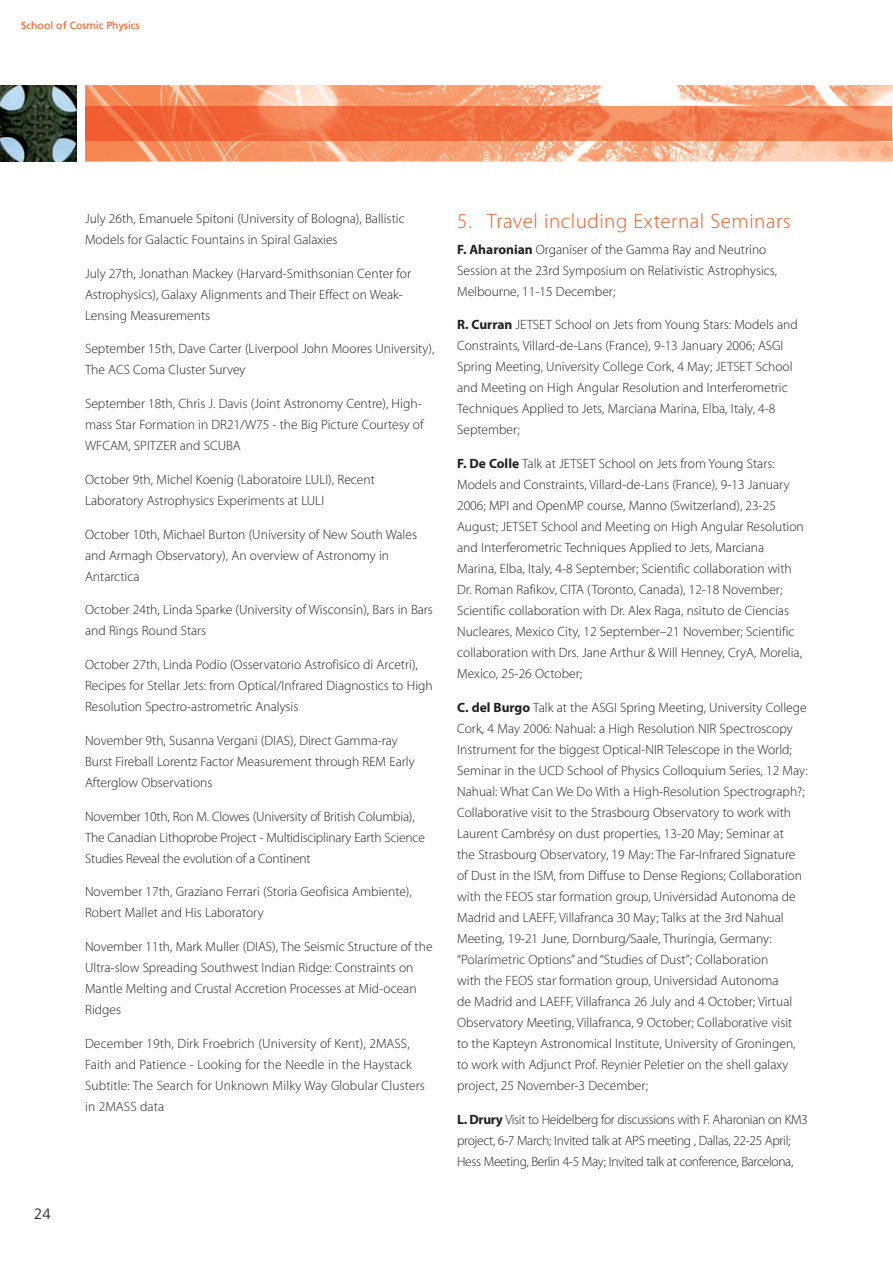
<style>
.page{position:relative;width:893px;height:1263px;background:#fff}
.page>*{position:absolute;margin:0;border:0;box-sizing:border-box;transform-origin:0 0}
.t1{font:300 21px "Myriad Pro";letter-spacing:.025em;color:#f15921}
.t2{font:300 15px "Frutiger LT Std";color:#231f20}
.t3{font:300 13.5px/21px "Myriad Pro";color:#231f20}
.t4{font:300 13.5px/21px "Myriad Pro";letter-spacing:-.025em;color:#231f20}
.t5{font:10.5px "Frutiger LT Std";color:#f15921}
.s1{font-weight:700}
</style>
<div class="page">
<img style="left:0;top:85px;width:77px;height:77px">
<img style="left:85px;top:85px;width:808px;height:77px">
<img style="left:85px;top:106px;width:808px;height:34px">
<p class="t5" style="left:21px;top:21px;width:120px">School of Cosmic Physics</p>
<p class="t2" style="left:34px;top:1207px;width:18px">24</p>
<p class="t3" style="left:85px;top:208px;width:321px">July 26th, Emanuele Spitoni (University of Bologna), Ballistic<br>Models for Galactic Fountains in Spiral Galaxies</p>
<p class="t3" style="left:85px;top:263px;width:328px">July 27th, Jonathan Mackey (Harvard-Smithsonian Center for<br>Astrophysics), Galaxy Alignments and Their Effect on Weak-<br>Lensing Measurements</p>
<p class="t3" style="left:85px;top:339px;width:351px">September 15th, Dave Carter (Liverpool John Moores University),<br>The ACS Coma Cluster Survey</p>
<p class="t3" style="left:85px;top:394px;width:340px">September 18th, Chris J. Davis (Joint Astronomy Centre), High&shy;mass Star Formation in DR21/W75 - the Big Picture Courtesy of<br>WFCAM, SPITZER and SCUBA</p>
<p class="t3" style="left:85px;top:469px;width:291px">October 9th, Michel Koenig (Laboratoire LULI), Recent<br>Laboratory Astrophysics Experiments at LULI</p>
<p class="t3" style="left:85px;top:524px;width:333px">October 10th, Michael Burton (University of New South Wales and Armagh Observatory), An overview of Astronomy in<br>Antarctica</p>
<p class="t3" style="left:85px;top:600px;width:349px">October 24th, Linda Sparke (University of Wisconsin), Bars in Bars and Rings Round Stars</p>
<p class="t3" style="left:85px;top:655px;width:349px">October 27th, Linda Podio (Osservatorio Astrofisico di Arcetri),<br>Recipes for Stellar Jets: from Optical/Infrared Diagnostics to High<br>Resolution Spectro-astrometric Analysis</p>
<p class="t3" style="left:85px;top:730px;width:331px">November 9th, Susanna Vergani (DIAS), Direct Gamma-ray<br>Burst Fireball Lorentz Factor Measurement through REM Early<br>Afterglow Observations</p>
<p class="t3" style="left:85px;top:806px;width:341px">November 10th, Ron M. Clowes (University of British Columbia),<br>The Canadian Lithoprobe Project - Multidisciplinary Earth Science<br>Studies Reveal the evolution of a Continent</p>
<p class="t3" style="left:85px;top:882px;width:328px">November 17th, Graziano Ferrari (Storia Geofisica Ambiente),<br>Robert Mallet and His Laboratory</p>
<p class="t3" style="left:85px;top:937px;width:349px">November 11th, Mark Muller (DIAS), The Seismic Structure of the Ultra-slow Spreading Southwest Indian Ridge: Constraints on Mantle Melting and Crustal Accretion Processes at Mid-ocean Ridges</p>
<p class="t3" style="left:85px;top:1033px;width:341px">December 19th, Dirk Froebrich (University of Kent), 2MASS, Faith and Patience - Looking for the Needle in the Haystack Subtitle: The Search for Unknown Milky Way Globular Clusters in 2MASS data</p>
<h1 class="t1" style="left:457px;top:211px;width:335px">5. Travel including External Seminars</h1>
<p class="t3" style="left:457px;top:239px;width:321px"><span class="s1">F. Aharonian</span> Organiser of the Gamma Ray and Neutrino<br>Session at the 23rd Symposium on Relativistic Astrophysics,<br>Melbourne, 11-15 December;</p>
<p class="t3" style="left:457px;top:315px;width:342px"><span class="s1">R. Curran</span> JETSET School on Jets from Young Stars: Models and Constraints, Villard-de-Lans (France), 9-13 January 2006; ASGI Spring Meeting, University College Cork, 4 May; JETSET School and Meeting on High Angular Resolution and Interferometric Techniques Applied to Jets, Marciana Marina, Elba, Italy, 4-8<br>September;</p>
<p class="t3" style="left:457px;top:454px;width:348px"><span class="s1">F. De Colle</span> Talk at JETSET School on Jets from Young Stars:<br>Models and Constraints, Villard-de-Lans (France), 9-13 January 2006; MPI and OpenMP course, Manno (Switzerland), 23-25<br>August; JETSET School and Meeting on High Angular Resolution and Interferometric Techniques Applied to Jets, Marciana Marina, Elba, Italy, 4-8 September; Scientific collaboration with Dr. Roman Rafikov, CITA (Toronto, Canada), 12-18 November; Scientific collaboration with Dr. Alex Raga, nsituto de Ciencias Nucleares, Mexico City, 12 September–21 November; Scientific collaboration with Drs. Jane Arthur &amp; Will Henney, CryA, Morelia, Mexico, 25-26 October;</p>
<p class="t3" style="left:457px;top:697px;width:352px"><span class="s1">C. del Burgo</span> Talk at the ASGI Spring Meeting, University College Cork, 4 May 2006: Nahual: a High Resolution NIR Spectroscopy Instrument for the biggest Optical-NIR Telescope in the World; Seminar in the UCD School of Physics Colloquium Series, 12 May:<br>Nahual: What Can We Do With a High-Resolution Spectrograph?; Collaborative visit to the Strasbourg Observatory to work with Laurent Cambrésy on dust properties, 13-20 May; Seminar at<br>the Strasbourg Observatory, 19 May: The Far-Infrared Signature of Dust in the ISM, from Diffuse to Dense Regions; Collaboration with the FEOS star formation group, Universidad Autonoma de Madrid and LAEFF, Villafranca 30 May; Talks at the 3rd Nahual Meeting, 19-21 June, Dornburg/Saale, Thuringia, Germany: “Polarimetric Options” and “Studies of Dust”; Collaboration<br>with the FEOS star formation group, Universidad Autonoma<br>de Madrid and LAEFF, Villafranca 26 July and 4 October; Virtual Observatory Meeting, Villafranca, 9 October; Collaborative visit<br>to the Kapteyn Astronomical Institute, University of Groningen, to work with Adjunct Prof. Reynier Peletier on the shell galaxy project, 25 November-3 December;</p>
<p class="t4" style="left:457px;top:1109px;width:352px"><span class="s1">L. Drury</span> Visit to Heidelberg for discussions with F. Aharonian on KM3 project, 6-7 March; Invited talk at APS meeting , Dallas, 22-25 April;<br>Hess Meeting, Berlin 4-5 May; Invited talk at conference, Barcelona,</p>
</div>
